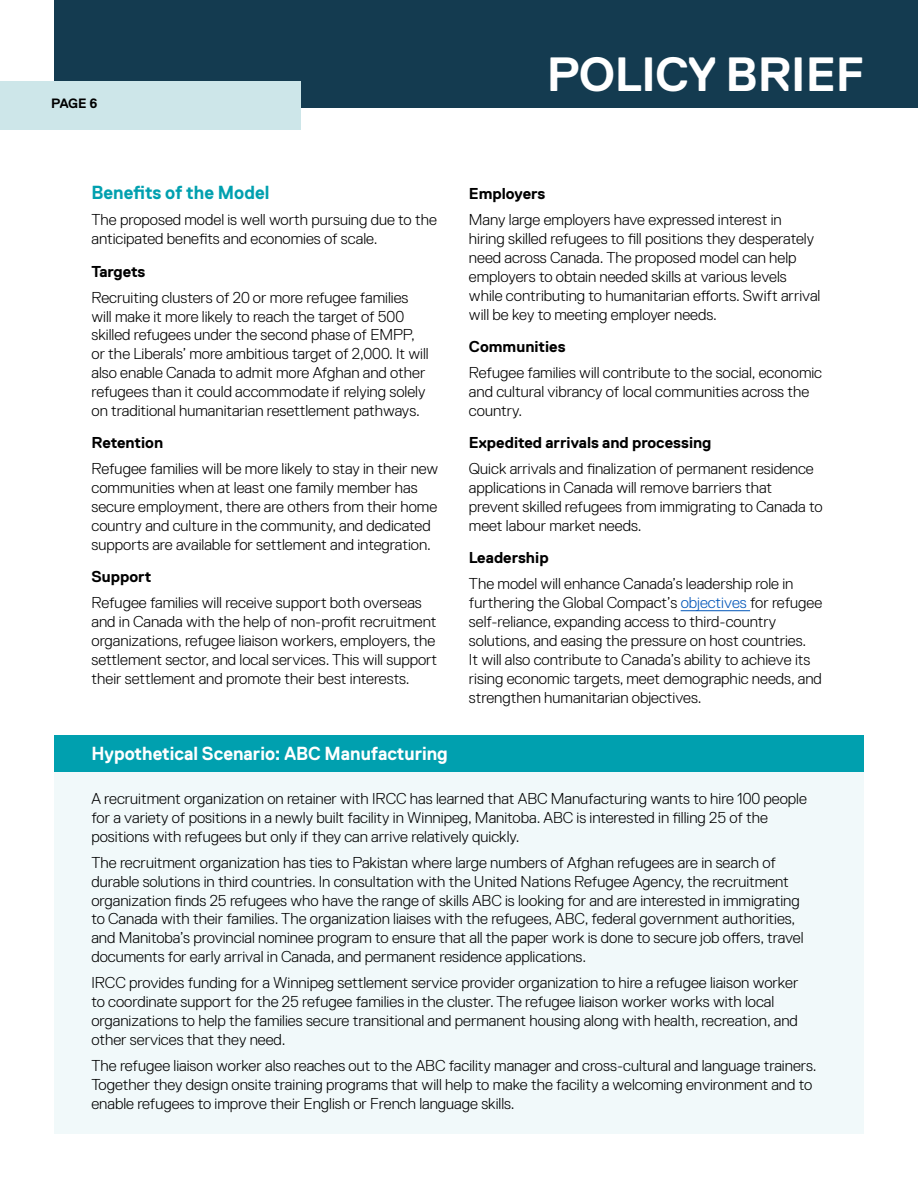
<style>
.page{position:relative;width:918px;height:1188px;background:#fff}
.page>*{position:absolute;margin:0;border:0;box-sizing:border-box;transform-origin:0 0}
.t1{font:700 48px "Replica Std";letter-spacing:-.01em;color:#fff}
.t2{font:700 18.9px "Replica Std";color:#fff;scale:.95 1}
.t3{font:700 18.9px "Replica Std";color:#00a0af;scale:.95 1}
.t4{font:300 15.75px/18.9px "Replica Std";color:#000}
.t5{font:700 15.75px "Replica Std";color:#000}
.t6{font:700 13.5px "Replica Std";color:#000}
.s1{color:#0055b8}
</style>
<div class="page">
<div style="left:54px;top:0;width:864px;height:108px;background:#143b50"></div>
<div style="left:0;top:81px;width:301px;height:49px;background:#cde6e9"></div>
<hr style="left:681px;top:610px;width:69px;height:1px;background:#0055b8">
<div style="left:54px;top:771px;width:810px;height:363px;background:#f1f9fa"></div>
<div style="left:54px;top:735px;width:810px;height:37px;background:#00a0af"></div>
<p class="t6" style="left:51px;top:96px;width:48px">PAGE 6</p>
<h1 class="t1" style="left:547px;top:48px;width:319px">POLICY BRIEF</h1>
<p class="t3" style="left:92px;top:182px;width:189px">Benefits of the Model</p>
<p class="t4" style="left:92px;top:211px;width:347px">The proposed model is well worth pursuing due to the anticipated benefits and economies of scale.</p>
<p class="t5" style="left:92px;top:263px;width:56px">Targets</p>
<p class="t4" style="left:92px;top:288px;width:339px">Recruiting clusters of 20 or more refugee families will make it more likely to reach the target of 500 skilled refugees under the second phase of EMPP, or the Liberals’ more ambitious target of 2,000. It will also enable Canada to admit more Afghan and other refugees than it could accommodate if relying solely on traditional humanitarian resettlement pathways.</p>
<p class="t5" style="left:92px;top:434px;width:73px">Retention</p>
<p class="t4" style="left:92px;top:460px;width:348px">Refugee families will be more likely to stay in their new communities when at least one family member has secure employment, there are others from their home country and culture in the community, and dedicated supports are available for settlement and integration.</p>
<p class="t5" style="left:92px;top:568px;width:61px">Support</p>
<p class="t4" style="left:92px;top:594px;width:347px">Refugee families will receive support both overseas and in Canada with the help of non-profit recruitment organizations, refugee liaison workers, employers, the settlement sector, and local services. This will support their settlement and promote their best interests.</p>
<p class="t2" style="left:91px;top:743px;width:377px">Hypothetical Scenario: ABC Manufacturing</p>
<p class="t5" style="left:469px;top:185px;width:78px">Employers</p>
<p class="t4" style="left:469px;top:210px;width:353px">Many large employers have expressed interest in hiring skilled refugees to fill positions they desperately need across Canada. The proposed model can help employers to obtain needed skills at various levels while contributing to humanitarian efforts. Swift arrival will be key to meeting employer needs.</p>
<p class="t5" style="left:469px;top:338px;width:98px">Communities</p>
<p class="t4" style="left:469px;top:363px;width:355px">Refugee families will contribute to the social, economic and cultural vibrancy of local communities across the country.</p>
<p class="t5" style="left:469px;top:434px;width:244px">Expedited arrivals and processing</p>
<p class="t4" style="left:469px;top:460px;width:355px">Quick arrivals and finalization of permanent residence applications in Canada will remove barriers that prevent skilled refugees from immigrating to Canada to meet labour market needs.</p>
<p class="t5" style="left:469px;top:549px;width:81px">Leadership</p>
<p class="t4" style="left:469px;top:575px;width:355px">The model will enhance Canada’s leadership role in furthering the Global Compact’s <span class="s1">objectives</span> for refugee self-reliance, expanding access to third-country solutions, and easing the pressure on host countries.<br>It will also contribute to Canada’s ability to achieve its rising economic targets, meet demographic needs, and strengthen humanitarian objectives.</p>
<p class="t4" style="left:91px;top:789px;width:717px">A recruitment organization on retainer with IRCC has learned that ABC Manufacturing wants to hire 100 people for a variety of positions in a newly built facility in Winnipeg, Manitoba. ABC is interested in filling 25 of the positions with refugees but only if they can arrive relatively quickly.</p>
<p class="t4" style="left:91px;top:853px;width:714px">The recruitment organization has ties to Pakistan where large numbers of Afghan refugees are in search of durable solutions in third countries. In consultation with the United Nations Refugee Agency, the recruitment organization finds 25 refugees who have the range of skills ABC is looking for and are interested in immigrating to Canada with their families. The organization liaises with the refugees, ABC, federal government authorities, and Manitoba’s provincial nominee program to ensure that all the paper work is done to secure job offers, travel documents for early arrival in Canada, and permanent residence applications.</p>
<p class="t4" style="left:91px;top:973px;width:709px">IRCC provides funding for a Winnipeg settlement service provider organization to hire a refugee liaison worker to coordinate support for the 25 refugee families in the cluster. The refugee liaison worker works with local organizations to help the families secure transitional and permanent housing along with health, recreation, and other services that they need.</p>
<p class="t4" style="left:91px;top:1056px;width:727px">The refugee liaison worker also reaches out to the ABC facility manager and cross-cultural and language trainers.<br>Together they design onsite training programs that will help to make the facility a welcoming environment and to enable refugees to improve their English or French language skills.</p>
</div>
